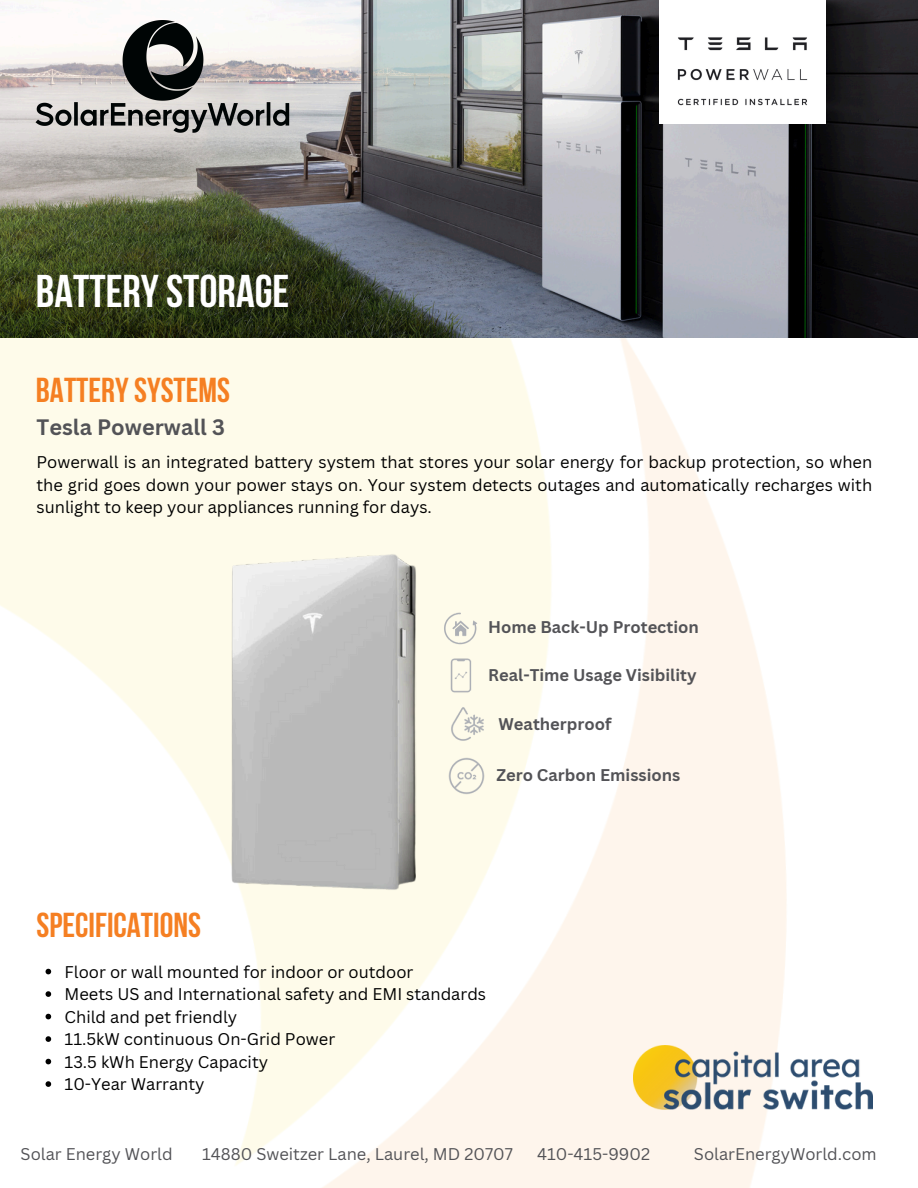
<style>
.page{position:relative;width:918px;height:1188px;background:#fff}
.page>*{position:absolute;margin:0;border:0;box-sizing:border-box;transform-origin:0 0}
.t1{font:700 45.75px "Bebas Neue";color:#fff}
.t2{font:700 34.5px "Bebas Neue";color:#f57f22}
.t3{font:700 21.75px "Canva Sans";color:#535357}
.t4{font:16.5px/22.5px "Canva Sans";color:#000;text-align:justify}
.t5{font:16.5px "Canva Sans";color:#535357}
.t6{font:700 16.5px "Canva Sans";color:#535357}
</style>
<div class="page">
<img style="left:0;top:338px;width:787px;height:850px">
<img style="left:0;top:0;width:918px;height:338px">
<img style="left:659px;top:0;width:167px;height:124px">
<img style="left:36px;top:21px;width:254px;height:111px">
<img style="left:174px;top:517px;width:315px;height:426px">
<img style="left:633px;top:1046px;width:240px;height:64px">
<svg style="left:46px;top:969px;width:5px;height:5px"></svg>
<svg style="left:46px;top:991px;width:5px;height:6px"></svg>
<svg style="left:46px;top:1014px;width:5px;height:5px"></svg>
<svg style="left:46px;top:1036px;width:5px;height:6px"></svg>
<svg style="left:46px;top:1059px;width:5px;height:5px"></svg>
<svg style="left:46px;top:1081px;width:5px;height:6px"></svg>
<p class="t1" style="left:36px;top:272px;width:255px">BATTERYSTORAGE</p>
<h2 class="t2" style="left:36px;top:376px;width:196px">BATTERYSYSTEMS</h2>
<h3 class="t3" style="left:37px;top:411px;width:190px">Tesla Powerwall 3</h3>
<p class="t4" style="left:37px;top:450px;width:837px">Powerwall is an integrated battery system that stores your solar energy for backup protection, so when the grid goes down your power stays on. Your system detects outages and automatically recharges with sunlight to keep your appliances running for days.</p>
<p class="t6" style="left:488px;top:615px;width:212px">Home Back-Up Protection</p>
<p class="t6" style="left:488px;top:664px;width:210px">Real-Time Usage Visibility</p>
<p class="t6" style="left:499px;top:712px;width:114px">Weatherproof</p>
<p class="t6" style="left:497px;top:764px;width:185px">Zero Carbon Emissions</p>
<p class="t2" style="left:37px;top:911px;width:166px">SPECIFICATIONS</p>
<p class="t4" style="left:65px;top:960px;width:350px">Floor or wall mounted for indoor or outdoor</p>
<h2 class="t4" style="left:65px;top:983px;width:423px">Meets US and International safety and EMI standards</h2>
<p class="t4" style="left:65px;top:1005px;width:174px">Child and pet friendly</p>
<p class="t4" style="left:65px;top:1028px;width:272px">11.5kW continuous On-Grid Power</p>
<p class="t4" style="left:65px;top:1050px;width:205px">13.5 kWh Energy Capacity</p>
<p class="t4" style="left:65px;top:1073px;width:142px">10-Year Warranty</p>
<p class="t5" style="left:21px;top:1142px;width:154px">Solar Energy World</p>
<p class="t5" style="left:202px;top:1142px;width:312px">14880 Sweitzer Lane, Laurel, MD 20707</p>
<p class="t5" style="left:537px;top:1142px;width:115px">410-415-9902</p>
<p class="t5" style="left:694px;top:1142px;width:184px">SolarEnergyWorld.com</p>
</div>
